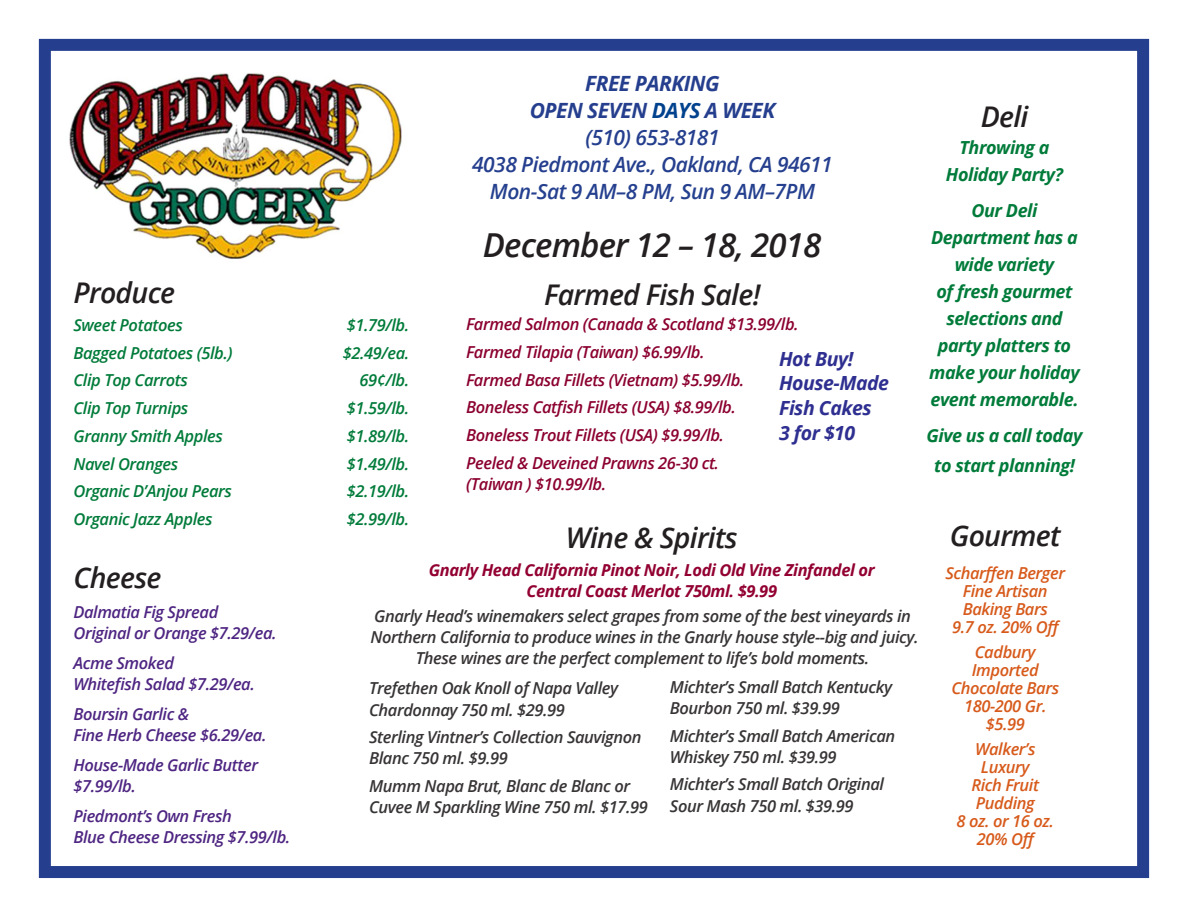
<style>
.page{position:relative;width:1188px;height:918px;background:#fff}
.page>*{position:absolute;margin:0;border:0;box-sizing:border-box;transform-origin:0 0}
.t1{font:italic 600 33px "Open Sans";letter-spacing:-.025em;color:#231f20}
.t2{font:italic 600 28.5px "Open Sans";letter-spacing:-.025em;color:#231f20}
.t3{font:italic 600 21px/27px "Open Sans";letter-spacing:-.025em;color:#253f8e;text-align:center}
.t4{font:italic 600 21px "Open Sans";letter-spacing:-.025em;color:#25408f}
.t5{font:italic 700 19.5px/24.8px "Open Sans";letter-spacing:-.025em;color:#2e2f90}
.t6{font:italic 700 18px/27px "Open Sans";letter-spacing:-.025em;color:#007b3a;text-align:center}
.t7{font:italic 600 16.5px/21px "Open Sans";letter-spacing:-.025em;color:#373434}
.t8{font:italic 600 16.5px/27.8px "Open Sans";letter-spacing:-.025em;color:#8b0130}
.t9{font:italic 600 16.5px "Open Sans";letter-spacing:-.025em;color:#007b3a}
.t10{font:italic 600 16.5px/21px "Open Sans";letter-spacing:-.025em;color:#4e2582}
.t11{font:italic 600 16.5px/18px "Open Sans";letter-spacing:-.025em;color:#d75a1b;text-align:center}
.t12{font:italic 700 16.5px/21px "Open Sans";letter-spacing:-.025em;color:#920131;text-align:center}
.s1{font-weight:700}
.s2{font-weight:700;color:#00428e}
</style>
<div class="page">
<img style="left:69px;top:73px;width:333px;height:186px">
<div style="left:39px;top:39px;width:1110px;height:839px;border:12px solid #253f8e"></div>
<p class="t3" style="left:472px;top:70px;width:362px"><span class="s1">FREE PARKING<br>OPEN SEVEN</span> <span class="s2">DAYS</span> <span class="s1">A WEEK<br></span>(510) 653-8181<br>4038 Piedmont Ave., Oakland, CA 94611</p>
<p class="t4" style="left:490px;top:177px;width:327px">Mon-Sat 9 AM–8 PM, Sun 9 AM–7PM</p>
<h1 class="t1" style="left:483px;top:222px;width:340px">December 12 – 18, 2018</h1>
<h2 class="t2" style="left:74px;top:273px;width:103px">Produce</h2>
<p class="t9" style="left:74px;top:314px;width:111px">Sweet Potatoes</p>
<p class="t9" style="left:347px;top:314px;width:64px">$1.79/lb.</p>
<p class="t9" style="left:74px;top:341px;width:161px">Bagged Potatoes (5lb.)</p>
<p class="t9" style="left:343px;top:341px;width:68px">$2.49/ea.</p>
<p class="t9" style="left:74px;top:369px;width:116px">Clip Top Carrots</p>
<p class="t9" style="left:360px;top:369px;width:51px">69¢/lb.</p>
<p class="t9" style="left:74px;top:397px;width:116px">Clip Top Turnips</p>
<p class="t9" style="left:347px;top:397px;width:64px">$1.59/lb.</p>
<p class="t9" style="left:74px;top:425px;width:151px">Granny Smith Apples</p>
<p class="t9" style="left:347px;top:425px;width:64px">$1.89/lb.</p>
<p class="t9" style="left:74px;top:452px;width:106px">Navel Oranges</p>
<p class="t9" style="left:347px;top:452px;width:64px">$1.49/lb.</p>
<p class="t9" style="left:74px;top:480px;width:160px">Organic D’Anjou Pears</p>
<p class="t9" style="left:347px;top:480px;width:64px">$2.19/lb.</p>
<p class="t9" style="left:74px;top:508px;width:140px">Organic Jazz Apples</p>
<p class="t9" style="left:347px;top:508px;width:64px">$2.99/lb.</p>
<h2 class="t2" style="left:74px;top:558px;width:90px">Cheese</h2>
<p class="t10" style="left:74px;top:601px;width:205px">Dalmatia Fig Spread<br>Original or Orange $7.29/ea.</p>
<p class="t10" style="left:74px;top:652px;width:183px">Acme Smoked<br>Whitefish Salad $7.29/ea.</p>
<p class="t10" style="left:74px;top:703px;width:195px">Boursin Garlic &amp;<br>Fine Herb Cheese $6.29/ea.</p>
<p class="t10" style="left:74px;top:754px;width:186px">House-Made Garlic Butter $7.99/lb.</p>
<p class="t10" style="left:74px;top:805px;width:218px">Piedmont’s Own Fresh<br>Blue Cheese Dressing $7.99/lb.</p>
<h2 class="t2" style="left:544px;top:275px;width:218px">Farmed Fish Sale!</h2>
<p class="t8" style="left:466px;top:310px;width:334px">Farmed Salmon (Canada &amp; Scotland $13.99/lb.<br>Farmed Tilapia (Taiwan) $6.99/lb.<br>Farmed Basa Fillets (Vietnam) $5.99/lb.<br>Boneless Catfish Fillets (USA) $8.99/lb.<br>Boneless Trout Fillets (USA) $9.99/lb.<br>Peeled &amp; Deveined Prawns 26-30 ct.</p>
<p class="t8" style="left:466px;top:470px;width:142px">(Taiwan ) $10.99/lb.</p>
<p class="t5" style="left:779px;top:346px;width:111px">Hot Buy!<br>House-Made<br>Fish Cakes<br>3 for $10</p>
<h2 class="t2" style="left:566px;top:518px;width:173px">Wine &amp; Spirits</h2>
<p class="t12" style="left:429px;top:559px;width:447px">Gnarly Head California Pinot Noir, Lodi Old Vine Zinfandel or<br>Central Coast Merlot 750ml. $9.99</p>
<p class="t7" style="left:370px;top:605px;width:550px;text-align:center">Gnarly Head’s winemakers select grapes from some of the best vineyards in<br>Northern California to produce wines in the Gnarly house style--big and juicy.<br>These wines are the perfect complement to life’s bold moments.</p>
<p class="t7" style="left:670px;top:676px;width:224px">Michter’s Small Batch Kentucky<br>Bourbon 750 ml. $39.99</p>
<p class="t7" style="left:670px;top:725px;width:227px">Michter’s Small Batch American<br>Whiskey 750 ml. $39.99</p>
<p class="t7" style="left:670px;top:774px;width:216px">Michter’s Small Batch Original<br>Sour Mash 750 ml. $39.99</p>
<p class="t7" style="left:369px;top:678px;width:251px">Trefethen Oak Knoll of Napa Valley<br>Chardonnay 750 ml. $29.99</p>
<p class="t7" style="left:369px;top:726px;width:274px">Sterling Vintner’s Collection Sauvignon<br>Blanc 750 ml. $9.99</p>
<p class="t7" style="left:369px;top:775px;width:280px">Mumm Napa Brut, Blanc de Blanc or<br>Cuvee M Sparkling Wine 750 ml. $17.99</p>
<h2 class="t2" style="left:981px;top:97px;width:49px">Deli</h2>
<p class="t6" style="left:946px;top:134px;width:119px">Throwing a<br>Holiday Party?</p>
<p class="t6" style="left:929px;top:197px;width:152px">Our Deli<br>Department has a wide variety<br>of fresh gourmet selections and party platters to make your holiday event memorable.</p>
<p class="t6" style="left:927px;top:420px;width:157px;line-height:30px">Give us a call today to start planning!</p>
<h2 class="t2" style="left:950px;top:516px;width:112px">Gourmet</h2>
<p class="t11" style="left:945px;top:564px;width:121px">Scharffen Berger<br>Fine Artisan<br>Baking Bars<br>9.7 oz. 20% Off</p>
<p class="t11" style="left:951px;top:643px;width:109px">Cadbury<br>Imported<br>Chocolate Bars<br>180-200 Gr. $5.99</p>
<p class="t11" style="left:957px;top:740px;width:99px">Walker’s<br>Luxury<br>Rich Fruit<br>Pudding<br>8 oz. or 16 oz.<br>20% Off</p>
</div>
